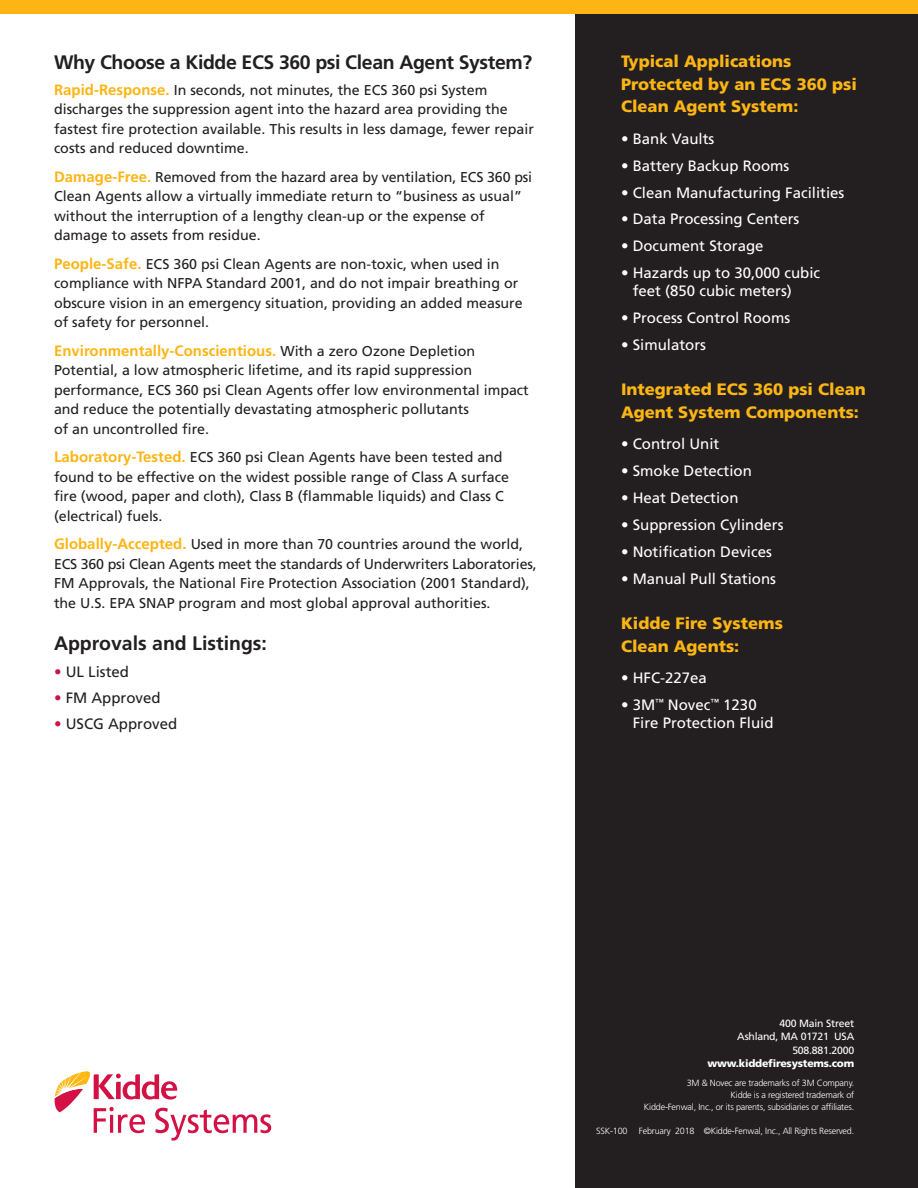
<style>
.page{position:relative;width:918px;height:1188px;background:#fff}
.page>*{position:absolute;margin:0;border:0;box-sizing:border-box;transform-origin:0 0}
.t1{font:700 19.5px "Frutiger";letter-spacing:-.02em;color:#231f20}
.t2{font:700 19.5px "Frutiger";color:#231f20}
.t3{font:900 16.5px/22.5px "Frutiger";color:#fdb514}
.t4{font:15px/18px "Frutiger";color:#fff}
.t5{font:700 15px "Frutiger";color:#fdb514}
.t6{font:15px "Frutiger";color:#231f20}
.t7{font:14.25px/19.5px "Frutiger";color:#231f20}
.t8{font:10.5px/13.5px "Frutiger";letter-spacing:-.02em;color:#fff;text-align:right}
.t9{font:900 10.5px "Frutiger";letter-spacing:-.02em;color:#fff}
.t10{font:300 9px/12px "Frutiger";letter-spacing:-.02em;color:#fff;text-align:right}
.s1{font-weight:700;font-size:15px;color:#fdb514}
.s2{font-weight:400;font-size:14.25px;color:#231f20}
.s3{color:#ce153f}
</style>
<div class="page">
<div style="left:576px;top:0;width:342px;height:1188px;background:#231f20"></div>
<svg style="left:55px;top:1071px;width:216px;height:70px"></svg>
<div style="left:0;top:0;width:918px;height:14px;background:#fdb514"></div>
<h1 class="t1" style="left:54px;top:50px;width:480px">Why Choose a Kidde ECS 360 psi Clean Agent System?</h1>
<p class="t7" style="left:54px;top:80px;width:481px"><span class="s1">Rapid-Response.</span> In seconds, not minutes, the ECS 360 psi System discharges the suppression agent into the hazard area providing the fastest fire protection available. This results in less damage, fewer repair costs and reduced downtime.</p>
<p class="t7" style="left:54px;top:167px;width:480px"><span class="s1">Damage-Free.</span> Removed from the hazard area by ventilation, ECS 360 psi Clean Agents allow a virtually immediate return to “business as usual” without the interruption of a lengthy clean-up or the expense of damage to assets from residue.</p>
<p class="t7" style="left:54px;top:254px;width:470px"><span class="s1">People-Safe.</span> ECS 360 psi Clean Agents are non-toxic, when used in compliance with NFPA Standard 2001, and do not impair breathing or obscure vision in an emergency situation, providing an added measure of safety for personnel.</p>
<p class="t5" style="left:54px;top:342px;width:423px">Environmentally-Conscientious. <span class="s2">With a zero Ozone Depletion</span></p>
<p class="t7" style="left:54px;top:361px;width:476px">Potential, a low atmospheric lifetime, and its rapid suppression performance, ECS 360 psi Clean Agents offer low environmental impact and reduce the potentially devastating atmospheric pollutants<br>of an uncontrolled fire.</p>
<p class="t7" style="left:54px;top:448px;width:457px"><span class="s1">Laboratory-Tested.</span> ECS 360 psi Clean Agents have been tested and found to be effective on the widest possible range of Class A surface fire (wood, paper and cloth), Class B (flammable liquids) and Class C (electrical) fuels.</p>
<p class="t7" style="left:54px;top:535px;width:484px"><span class="s1">Globally-Accepted.</span> Used in more than 70 countries around the world, ECS 360 psi Clean Agents meet the standards of Underwriters Laboratories, FM Approvals, the National Fire Protection Association (2001 Standard), the U.S. EPA SNAP program and most global approval authorities.</p>
<h1 class="t2" style="left:54px;top:632px;width:215px">Approvals and Listings:</h1>
<p class="t6" style="left:54px;top:663px;width:77px"><span class="s3">•</span> UL Listed</p>
<p class="t6" style="left:54px;top:689px;width:108px"><span class="s3">•</span> FM Approved</p>
<p class="t6" style="left:54px;top:715px;width:125px"><span class="s3">•</span> USCG Approved</p>
<p class="t3" style="left:621px;top:50px;width:237px">Typical Applications<br>Protected by an ECS 360 psi<br>Clean Agent System:</p>
<p class="t4" style="left:621px;top:129px;width:95px">• Bank Vaults</p>
<p class="t4" style="left:621px;top:156px;width:170px">• Battery Backup Rooms</p>
<p class="t4" style="left:621px;top:183px;width:225px">• Clean Manufacturing Facilities</p>
<p class="t4" style="left:621px;top:210px;width:180px">• Data Processing Centers</p>
<p class="t4" style="left:621px;top:237px;width:144px">• Document Storage</p>
<p class="t4" style="left:633px;top:264px;width:189px;text-indent:-12px">• Hazards up to 30,000 cubic feet (850 cubic meters)</p>
<p class="t4" style="left:621px;top:309px;width:171px">• Process Control Rooms</p>
<p class="t4" style="left:621px;top:336px;width:87px">• Simulators</p>
<p class="t3" style="left:621px;top:378px;width:246px">Integrated ECS 360 psi Clean<br>Agent System Components:</p>
<p class="t4" style="left:621px;top:435px;width:100px">• Control Unit</p>
<p class="t4" style="left:621px;top:462px;width:132px">• Smoke Detection</p>
<p class="t4" style="left:621px;top:489px;width:119px">• Heat Detection</p>
<p class="t4" style="left:621px;top:516px;width:164px">• Suppression Cylinders</p>
<p class="t4" style="left:621px;top:543px;width:152px">• Notification Devices</p>
<p class="t4" style="left:621px;top:570px;width:157px">• Manual Pull Stations</p>
<p class="t3" style="left:621px;top:612px;width:164px">Kidde Fire Systems<br>Clean Agents:</p>
<p class="t4" style="left:621px;top:669px;width:87px">• HFC-227ea</p>
<p class="t4" style="left:633px;top:696px;width:142px;text-indent:-12px">• 3M<sup>™</sup> Novec<sup>™</sup> 1230<br>Fire Protection Fluid</p>
<p class="t8" style="left:737px;top:1016px;width:118px">400 Main Street<br>Ashland, MA 01721 USA<br>508.881.2000</p>
<p class="t9" style="left:707px;top:1057px;width:148px">www.kiddefiresystems.com</p>
<p class="t10" style="left:644px;top:1077px;width:212px">3M &amp; Novec are trademarks of 3M Company.<br>Kidde is a registered trademark of<br>Kidde-Fenwal, Inc., or its parents, subsidiaries or affiliates.</p>
<p class="t10" style="left:596px;top:1125px;width:33px">SSK-100</p>
<p class="t10" style="left:639px;top:1125px;width:217px">February 2018 ©Kidde-Fenwal, Inc., All Rights Reserved.</p>
</div>
